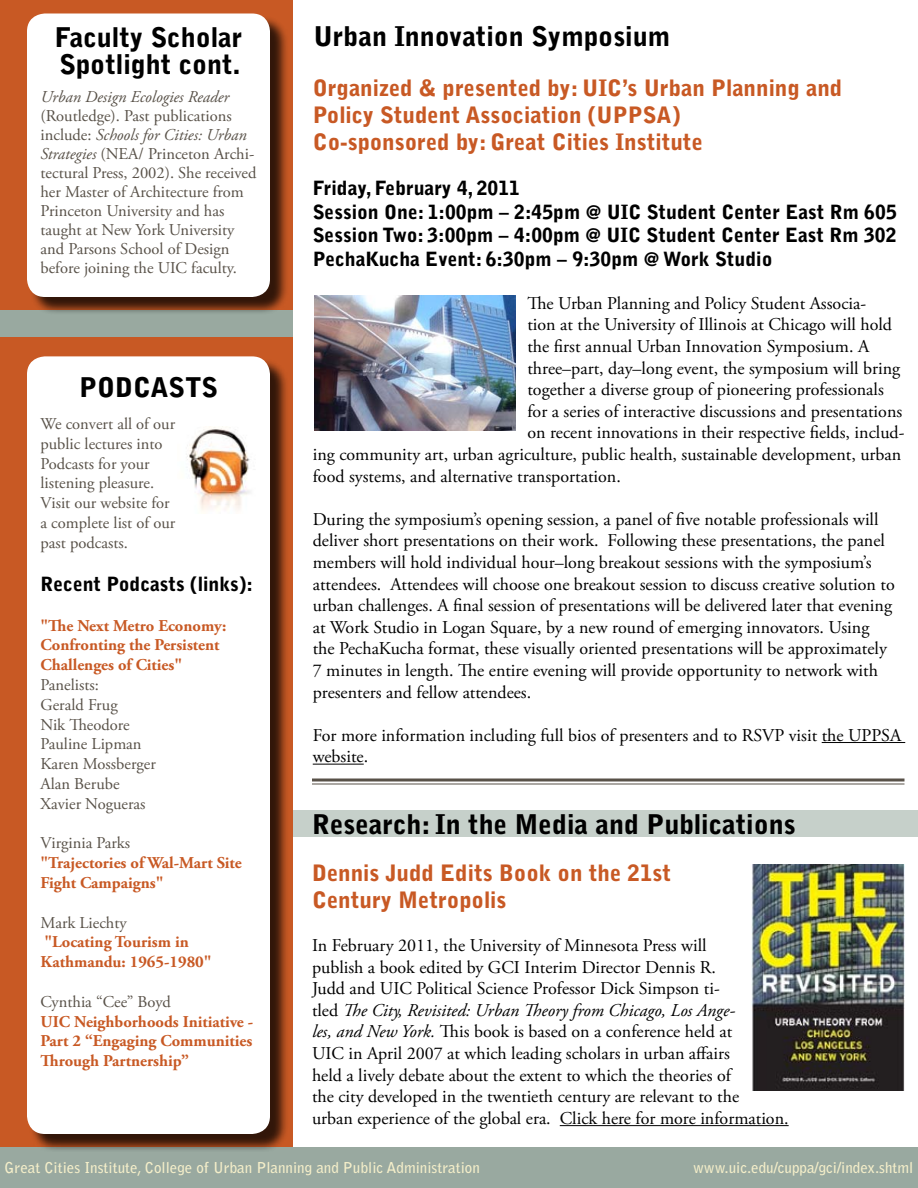
<style>
.page{position:relative;width:918px;height:1188px;background:#fff}
.page>*{position:absolute;margin:0;border:0;box-sizing:border-box;transform-origin:0 0}
.t1{font:900 27px/27px "Bell Gothic Std";color:#000}
.t2{font:900 22.5px/27px "Bell Gothic Std";color:#c85924}
.t3{font:900 19.5px/23.4px "Bell Gothic Std";color:#000}
.t4{font:18px/21.6px "Adobe Garamond Pro";color:#000}
.t5{font:16.5px/19.8px "Adobe Garamond Pro";color:#585148}
.t6{font:700 16.5px/19.8px "Adobe Garamond Pro";color:#c85924}
.t7{font:italic 16.5px "Adobe Garamond Pro";color:#585148}
.t8{font:700 15px "Bell Gothic Std";color:#f4eec9}
.s1{font-style:italic}
</style>
<div class="page">
<div style="left:0;top:0;width:293px;height:1148px;background:#c85924"></div>
<div style="left:0;top:310px;width:292px;height:28px;background:#99a9a0"></div>
<div style="left:0;top:1148px;width:918px;height:40px;background:#99a9a0"></div>
<div style="left:29px;top:358px;width:260px;height:794px;background:#000;opacity:.75"></div>
<div style="left:27px;top:356px;width:243px;height:778px;background:#fff;border-radius:18px"></div>
<div style="left:29px;top:15px;width:260px;height:300px;background:#000;opacity:.75"></div>
<div style="left:27px;top:14px;width:243px;height:283px;background:#fff;border-radius:18px"></div>
<img style="left:187px;top:427px;width:63px;height:84px">
<div style="left:293px;top:810px;width:625px;height:27px;background:#c6d0ca"></div>
<hr style="left:560px;top:1125px;width:229px;height:1px;background:#000">
<hr style="left:822px;top:742px;width:83px;height:1px;background:#000">
<hr style="left:313px;top:764px;width:51px;height:1px;background:#000">
<svg style="left:312px;top:778px;width:592px;height:4px;background:#817c75"></svg>
<hr style="left:312px;top:783px;width:592px;height:1px;background:#585148">
<img style="left:314px;top:296px;width:201px;height:134px">
<img style="left:751px;top:864px;width:153px;height:226px">
<h1 class="t1" style="left:55px;top:24px;width:189px">Faculty Scholar<br>Spotlight cont.</h1>
<p class="t7" style="left:40px;top:87px;width:190px">Urban Design Ecologies Reader</p>
<p class="t5" style="left:40px;top:107px;width:217px;line-height:18.9px">(Routledge). Past publications include: <span class="s1">Schools for Cities: Urban<br>Strategies</span> (NEA/ Princeton Archi&shy;tectural Press, 2002). She received her Master of Architecture from<br>Princeton University and has taught at New York University and Parsons School of Design before joining the UIC faculty.</p>
<h1 class="t1" style="left:79px;top:374px;width:140px">PODCASTS</h1>
<p class="t5" style="left:40px;top:414px;width:136px">We convert all of our public lectures into<br>Podcasts for your listening pleasure.<br>Visit our website for a complete list of our past podcasts.</p>
<p class="t3" style="left:40px;top:573px;width:214px">Recent Podcasts (links):</p>
<p class="t6" style="left:40px;top:616px;width:187px">"The Next Metro Economy:<br>Confronting the Persistent<br>Challenges of Cities"</p>
<p class="t5" style="left:40px;top:675px;width:117px">Panelists:<br>Gerald Frug<br>Nik Theodore<br>Pauline Lipman<br>Karen Mossberger<br>Alan Berube<br>Xavier Nogueras</p>
<p class="t5" style="left:40px;top:834px;width:91px">Virginia Parks</p>
<p class="t6" style="left:40px;top:853px;width:203px">"Trajectories of Wal-Mart Site<br>Fight Campaigns"</p>
<p class="t5" style="left:40px;top:913px;width:88px">Mark Liechty</p>
<p class="t6" style="left:40px;top:933px;width:173px">"Locating Tourism in<br>Kathmandu: 1965-1980"</p>
<p class="t5" style="left:40px;top:992px;width:132px">Cynthia “Cee” Boyd</p>
<p class="t6" style="left:40px;top:1012px;width:214px;text-align:justify">UIC Neighborhoods Initiative - Part 2 “Engaging Communities Through Partnership”</p>
<h1 class="t1" style="left:314px;top:23px;width:358px">Urban Innovation Symposium</h1>
<p class="t2" style="left:313px;top:75px;width:531px">Organized &amp; presented by: UIC’s Urban Planning and<br>Policy Student Association (UPPSA)<br>Co-sponsored by: Great Cities Institute</p>
<p class="t3" style="left:313px;top:177px;width:586px">Friday, February 4, 2011<br>Session One: 1:00pm – 2:45pm @ UIC Student Center East Rm 605<br>Session Two: 3:00pm – 4:00pm @ UIC Student Center East Rm 302<br>PechaKucha Event: 6:30pm – 9:30pm @ Work Studio</p>
<p class="t4" style="left:527px;top:293px;width:340px">The Urban Planning and Policy Student Associa-</p>
<p class="t4" style="left:527px;top:314px;width:366px">tion at the University of Illinois at Chicago will hold</p>
<p class="t4" style="left:527px;top:336px;width:343px">the first annual Urban Innovation Symposium. A</p>
<p class="t4" style="left:527px;top:358px;width:374px">three–part, day–long event, the symposium will bring</p>
<p class="t4" style="left:527px;top:379px;width:358px">together a diverse group of pioneering professionals</p>
<p class="t4" style="left:527px;top:401px;width:376px">for a series of interactive discussions and presentations</p>
<p class="t4" style="left:527px;top:422px;width:379px">on recent innovations in their respective fields, includ-</p>
<p class="t4" style="left:313px;top:444px;width:590px">ing community art, urban agriculture, public health, sustainable development, urban</p>
<p class="t4" style="left:313px;top:466px;width:310px">food systems, and alternative transportation.</p>
<p class="t4" style="left:313px;top:509px;width:584px">During the symposium’s opening session, a panel of five notable professionals will deliver short presentations on their work. Following these presentations, the panel members will hold individual hour–long breakout sessions with the symposium’s attendees. Attendees will choose one breakout session to discuss creative solution to urban challenges. A final session of presentations will be delivered later that evening at Work Studio in Logan Square, by a new round of emerging innovators. Using the PechaKucha format, these visually oriented presentations will be approximately 7 minutes in length. The entire evening will provide opportunity to network with presenters and fellow attendees.</p>
<p class="t4" style="left:313px;top:725px;width:590px">For more information including full bios of presenters and to RSVP visit the UPPSA website.</p>
<h1 class="t1" style="left:312px;top:811px;width:485px">Research: In the Media and Publications</h1>
<p class="t2" style="left:312px;top:860px;width:361px">Dennis Judd Edits Book on the 21st<br>Century Metropolis</p>
<p class="t4" style="left:312px;top:935px;width:478px">In February 2011, the University of Minnesota Press will<br>publish a book edited by GCI Interim Director Dennis R.<br>Judd and UIC Political Science Professor Dick Simpson ti-<br>tled <span class="s1">The City, Revisited: Urban Theory from Chicago, Los Ange-<br>les, and New York.</span> This book is based on a conference held at<br>UIC in April 2007 at which leading scholars in urban affairs<br>held a lively debate about the extent to which the theories of<br>the city developed in the twentieth century are relevant to the<br>urban experience of the global era. Click here for more information.</p>
<p class="t8" style="left:4px;top:1159px;width:477px">Great Cities Institute, College of Urban Planning and Public Administration</p>
<p class="t8" style="left:693px;top:1159px;width:222px">www.uic.edu/cuppa/gci/index.shtml</p>
</div>
